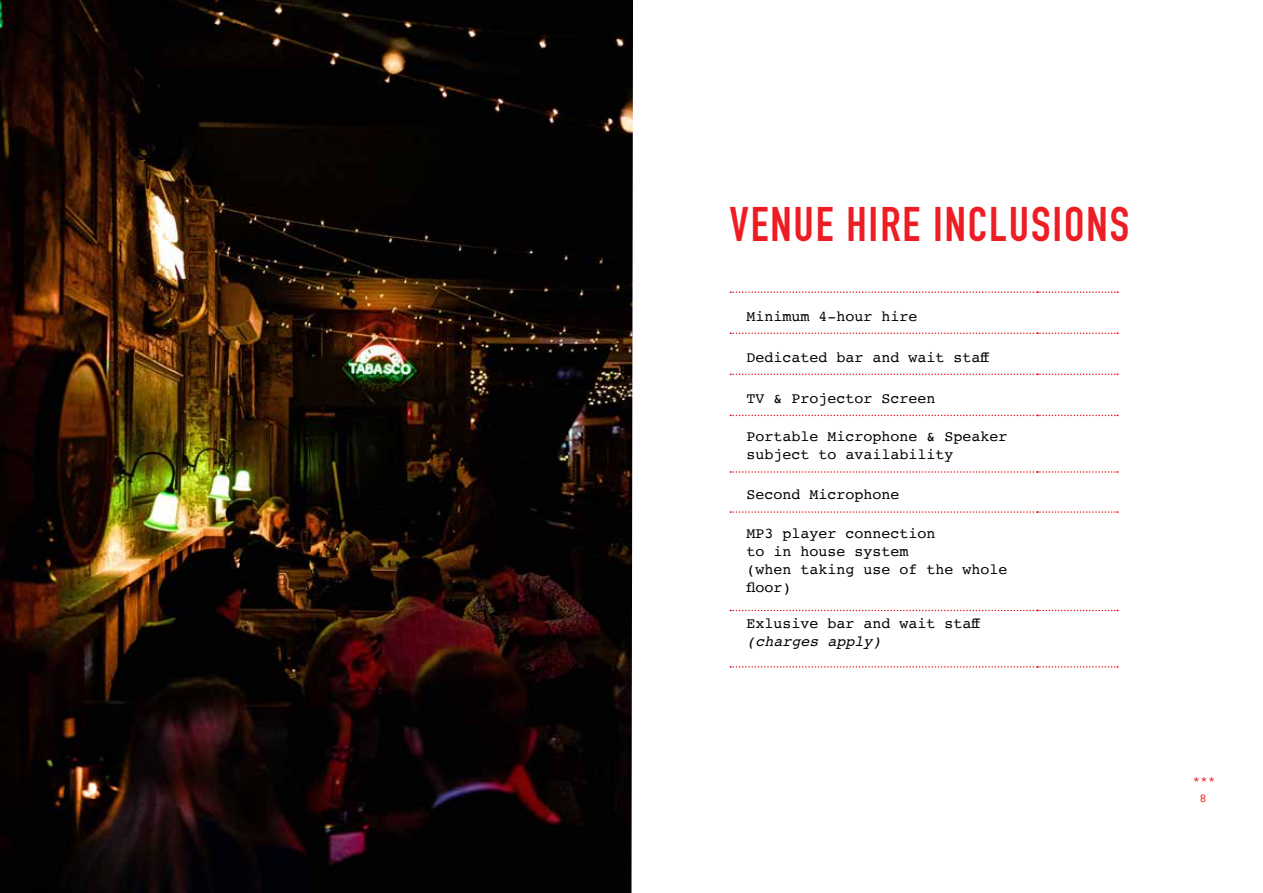
<style>
.page{position:relative;width:1263px;height:893px;background:#fff}
.page>*{position:absolute;margin:0;border:0;box-sizing:border-box;transform-origin:0 0}
.t1{font:700 47.85px "DIN Condensed";letter-spacing:.04em;color:#ed1d24}
.t2{font:15px/18px "Courier";color:#000}
.t3{font:italic 15px "Courier";color:#000}
.t4{font:12px/17.9px "Courier";color:#ed1d24;text-align:center}
</style>
<div class="page">
<svg style="left:730px;top:291px;width:388px;height:2px"></svg>
<svg style="left:730px;top:332px;width:388px;height:2px"></svg>
<svg style="left:730px;top:374px;width:388px;height:1px"></svg>
<svg style="left:730px;top:415px;width:388px;height:1px"></svg>
<svg style="left:730px;top:471px;width:388px;height:2px"></svg>
<svg style="left:730px;top:511px;width:388px;height:2px"></svg>
<svg style="left:730px;top:610px;width:388px;height:1px"></svg>
<svg style="left:730px;top:666px;width:388px;height:2px"></svg>
<img style="left:0;top:0;width:633px;height:893px">
<h1 class="t1" style="left:729px;top:192px;width:401px">VENUE HIRE INCLUSIONS</h1>
<p class="t2" style="left:746px;top:306px;width:172px">Minimum 4-hour hire</p>
<p class="t2" style="left:746px;top:347px;width:245px">Dedicated bar and wait staff</p>
<p class="t2" style="left:746px;top:389px;width:190px">TV &amp; Projector Screen</p>
<p class="t2" style="left:746px;top:427px;width:263px">Portable Microphone &amp; Speaker subject to availability</p>
<p class="t2" style="left:746px;top:485px;width:155px">Second Microphone</p>
<p class="t2" style="left:746px;top:524px;width:263px">MP3 player connection<br>to in house system<br>(when taking use of the whole floor)</p>
<p class="t2" style="left:746px;top:614px;width:236px">Exlusive bar and wait staff</p>
<p class="t3" style="left:746px;top:629px;width:136px">(charges apply)</p>
<p class="t4" style="left:1193px;top:771px;width:24px">***<br>8</p>
</div>
